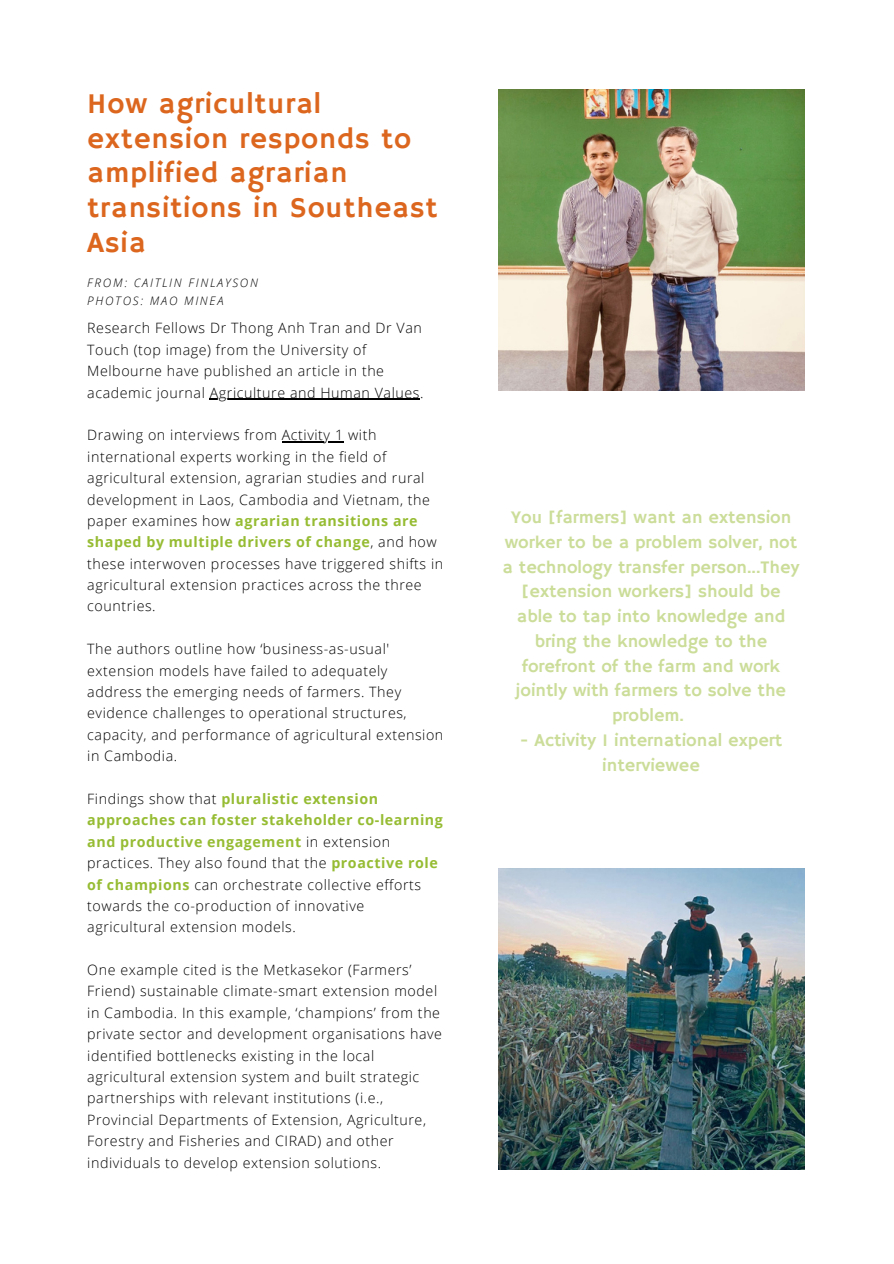
<style>
.page{position:relative;width:894px;height:1264px;background:#fff}
.page>*{position:absolute;margin:0;border:0;box-sizing:border-box;transform-origin:0 0}
.t1{font:29.1px/34.8px "Hammersmith One";letter-spacing:.03em;color:#dc661e}
.t2{font:18px/24.8px "Hammersmith One";color:#cbdd99;text-align:center}
.t3{font:300 14.25px/21.3px "Open Sans";letter-spacing:.04em;color:#000}
.t4{font:700 14.25px "Open Sans";letter-spacing:.04em;color:#96bc33}
.t5{font:italic 300 11.7px "Open Sans";letter-spacing:.15em;color:#000}
.s1{font-weight:700;color:#96bc33}
.s2{font-weight:300;color:#000}
</style>
<div class="page">
<img style="left:498px;top:89px;width:306px;height:302px">
<img style="left:498px;top:868px;width:306px;height:301px">
<hr style="left:210px;top:399px;width:210px;height:1px;background:#000">
<hr style="left:282px;top:441px;width:61px;height:1px;background:#000">
<h3 class="t1" style="left:87px;top:87px;width:352px">How agricultural extension responds to amplified agrarian transitions in Southeast<br>Asia</h3>
<h3 class="t5" style="left:87px;top:274px;width:172px">FROM: CAITLIN FINLAYSON</h3>
<h2 class="t5" style="left:87px;top:292px;width:138px">PHOTOS: MAO MINEA</h2>
<h1 class="t3" style="left:87px;top:317px;width:337px">Research Fellows Dr Thong Anh Tran and Dr Van Touch (top image) from the University of Melbourne have published an article in the academic journal Agriculture and Human Values.</h1>
<p class="t3" style="left:87px;top:424px;width:290px">Drawing on interviews from Activity 1 with</p>
<p class="t3" style="left:87px;top:445px;width:357px">international experts working in the field of agricultural extension, agrarian studies and rural development in Laos, Cambodia and Vietnam, the paper examines how <span class="s1">agrarian transitions are shaped by multiple drivers of change</span>, and how these interwoven processes have triggered shifts in agricultural extension practices across the three countries.</p>
<p class="t3" style="left:87px;top:638px;width:303px">The authors outline how ‘business-as-usual'</p>
<h3 class="t3" style="left:87px;top:659px;width:357px">extension models have failed to adequately address the emerging needs of farmers. They evidence challenges to operational structures, capacity, and performance of agricultural extension in Cambodia.</h3>
<h3 class="t4" style="left:87px;top:788px;width:292px"><span class="s2">Findings show that</span> pluralistic extension</h3>
<h3 class="t3" style="left:87px;top:809px;width:357px"><span class="s1">approaches can foster stakeholder co-learning and productive engagement</span> in extension practices. They also found that the <span class="s1">proactive role of champions</span> can orchestrate collective efforts towards the co-production of innovative agricultural extension models.</h3>
<h3 class="t3" style="left:87px;top:958px;width:326px">One example cited is the Metkasekor (Farmers’</h3>
<h3 class="t3" style="left:87px;top:980px;width:356px">Friend) sustainable climate-smart extension model in Cambodia. In this example, ‘champions’ from the private sector and development organisations have identified bottlenecks existing in the local agricultural extension system and built strategic partnerships with relevant institutions (i.e., Provincial Departments of Extension, Agriculture, Forestry and Fisheries and CIRAD) and other individuals to develop extension solutions.</h3>
<p class="t2" style="left:502px;top:505px;width:298px">You [farmers] want an extension worker to be a problem solver, not a technology transfer person...They [extension workers] should be able to tap into knowledge and bring the knowledge to the forefront of the farm and work jointly with farmers to solve the problem.</p>
<p class="t2" style="left:519px;top:728px;width:264px">- Activity 1 international expert interviewee</p>
</div>
